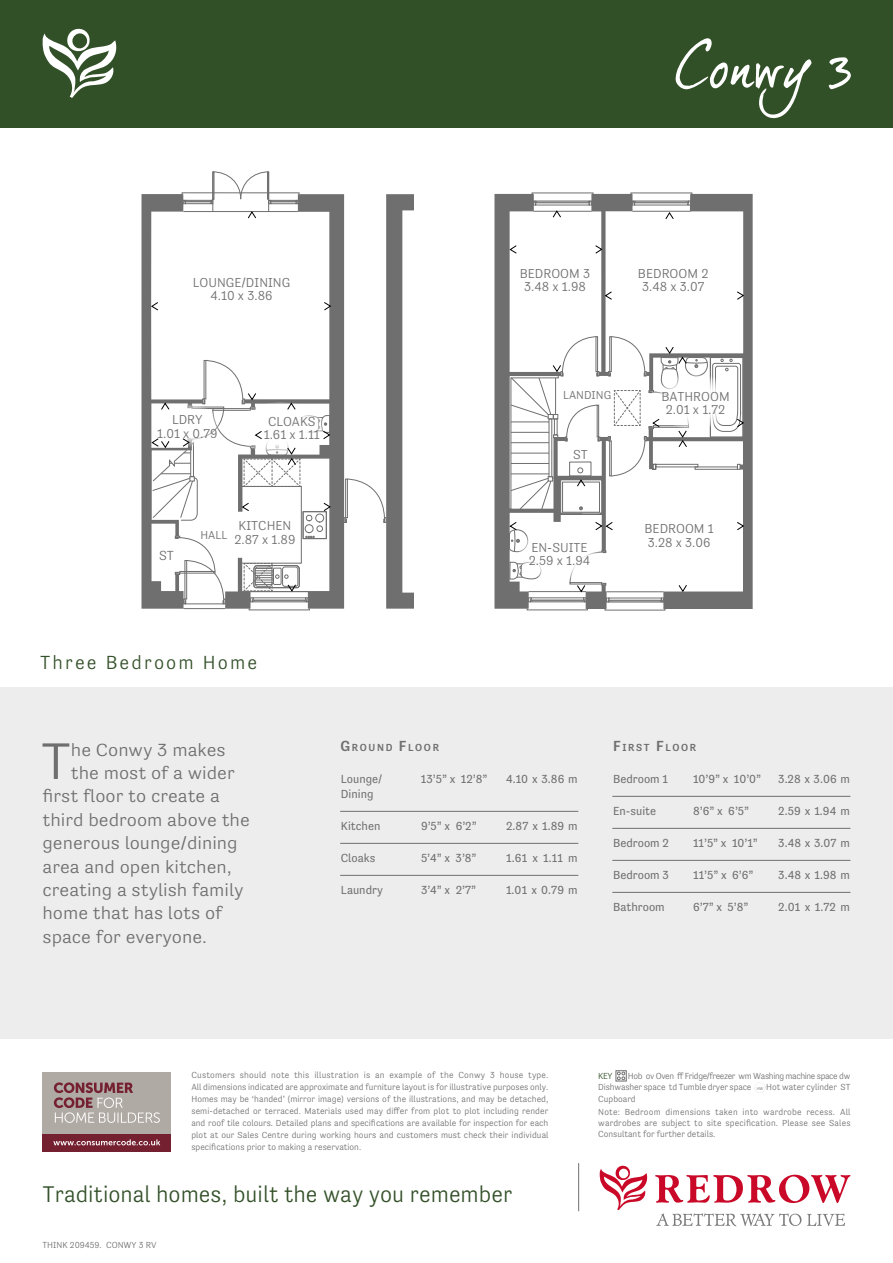
<style>
.page{position:relative;width:893px;height:1263px;background:#fff}
.page>*{position:absolute;margin:0;border:0;box-sizing:border-box;transform-origin:0 0}
.t1{font:60px "Dear Joe 5 CASUAL";letter-spacing:-.04em;color:#fff}
.t2{font:300 52.65px "Tenso";color:#706f6f;scale:1.09 1}
.t3{font:300 23.25px "Tenso";color:#34512a}
.t4{font:300 19.5px "Tenso";letter-spacing:.11em;color:#34512a}
.t5{font:300 18px "Tenso";color:#706f6f;scale:1.09 1}
.t6{font:300 13.5px "Tenso";color:#706f6f}
.t7{font:300 13.35px/13.4px "Tenso";color:#706f6f;text-align:center}
.t8{font:12px "Tenso";color:#706f6f}
.t9{font:300 11.85px "Tenso";color:#706f6f}
.t10{font:500 10.5px "Tenso";letter-spacing:.155em;color:#706f6f}
.t11{font:300 9px/12px "Tenso";color:#706f6f;text-align:justify}
.t12{font:300 9px "Tenso";color:#34512a}
.s1{font-size:15px}
.s2{font-size:4.35px}
</style>
<div class="page">
<div style="left:0;top:687px;width:893px;height:352px;background:#ededed"></div>
<hr style="left:578px;top:1163px;width:1px;height:48px;background:#706f6f">
<svg style="left:655px;top:1175px;width:195px;height:28px"></svg>
<svg style="left:600px;top:1166px;width:48px;height:44px"></svg>
<svg style="left:656px;top:1213px;width:145px;height:13px"></svg>
<svg style="left:807px;top:1213px;width:38px;height:13px"></svg>
<div style="left:616px;top:1070px;width:10px;height:11px;border:1px solid #706f6f"></div>
<svg style="left:617px;top:1072px;width:8px;height:8px"></svg>
<svg style="left:755px;top:1082px;width:10px;height:11px"></svg>
<div style="left:43px;top:1133px;width:128px;height:18px;background:#752031"></div>
<svg style="left:53px;top:1139px;width:107px;height:6px"></svg>
<div style="left:43px;top:1071px;width:128px;height:62px;background:#b0aaa4"></div>
<svg style="left:54px;top:1082px;width:106px;height:41px"></svg>
<div style="left:0;top:0;width:893px;height:128px;background:#325028"></div>
<hr style="left:340px;top:811px;width:238px;height:1px;background:#706f6f">
<hr style="left:340px;top:843px;width:238px;height:1px;background:#706f6f">
<hr style="left:340px;top:875px;width:238px;height:1px;background:#706f6f">
<hr style="left:612px;top:796px;width:238px;height:1px;background:#706f6f">
<hr style="left:612px;top:828px;width:238px;height:1px;background:#706f6f">
<hr style="left:612px;top:860px;width:238px;height:1px;background:#706f6f">
<hr style="left:612px;top:892px;width:238px;height:1px;background:#706f6f">
<svg style="left:43px;top:29px;width:73px;height:69px"></svg>
<svg style="left:494px;top:194px;width:14px;height:415px;background:#757474"></svg>
<div style="left:527px;top:608px;width:60px;height:2px;border:1px solid #706f6f"></div>
<div style="left:249px;top:608px;width:60px;height:2px;border:1px solid #706f6f"></div>
<svg style="left:141px;top:172px;width:273px;height:437px"></svg>
<svg style="left:508px;top:194px;width:245px;height:415px"></svg>
<h3 class="t7" style="left:193px;top:275px;width:99px">LOUNGE/DINING<br>4.10 x 3.86</h3>
<h3 class="t7" style="left:157px;top:413px;width:62px">LDRY<br>1.01 x 0.79</h3>
<h3 class="t7" style="left:264px;top:415px;width:58px">CLOAKS<br>1.61 x 1.11</h3>
<h1 class="t1" style="left:674px;top:30px;width:182px">Conwy 3</h1>
<h3 class="t7" style="left:520px;top:266px;width:72px">BEDROOM 3<br>3.48 x 1.98</h3>
<h3 class="t7" style="left:638px;top:266px;width:72px">BEDROOM 2<br>3.48 x 3.07</h3>
<h3 class="t9" style="left:563px;top:388px;width:50px">LANDING</h3>
<h3 class="t7" style="left:573px;top:448px;width:16px">ST</h3>
<h3 class="t7" style="left:661px;top:389px;width:70px">BATHROOM<br>2.01 x 1.72</h3>
<h3 class="t6" style="left:159px;top:547px;width:16px">ST</h3>
<h3 class="t9" style="left:201px;top:528px;width:28px">HALL</h3>
<h3 class="t7" style="left:234px;top:519px;width:62px">KITCHEN<br>2.87 x 1.89</h3>
<h3 class="t7" style="left:644px;top:522px;width:71px;text-align:left">BEDROOM 1<br>3.28 x 3.06</h3>
<h3 class="t7" style="left:529px;top:541px;width:63px;text-align:left">EN-SUITE<br>2.59 x 1.94</h3>
<h3 class="t4" style="left:40px;top:651px;width:219px">Three Bedroom Home</h3>
<h2 class="t2" style="left:41px;top:731px;width:29px">T</h2>
<h3 class="t5" style="left:71px;top:739px;width:144px">he Conwy 3 makes</h3>
<h3 class="t5" style="left:71px;top:763px;width:152px">the most of a wider</h3>
<h3 class="t5" style="left:43px;top:786px;width:164px">first floor to create a</h3>
<h3 class="t5" style="left:43px;top:809px;width:192px">third bedroom above the</h3>
<h3 class="t5" style="left:43px;top:833px;width:181px">generous lounge/dining</h3>
<h3 class="t5" style="left:43px;top:856px;width:175px">area and open kitchen,</h3>
<h3 class="t5" style="left:43px;top:880px;width:186px">creating a stylish family</h3>
<h3 class="t5" style="left:43px;top:903px;width:167px">home that has lots of</h3>
<h3 class="t5" style="left:43px;top:926px;width:152px">space for everyone.</h3>
<p class="t10" style="left:340px;top:742px;width:100px"><span class="s1">G</span>ROUND <span class="s1">F</span>LOOR</p>
<h3 class="t8" style="left:341px;top:772px;width:43px">Lounge/</h3>
<h3 class="t8" style="left:421px;top:772px;width:68px">13’5” x 12’8”</h3>
<h3 class="t8" style="left:506px;top:772px;width:73px">4.10 x 3.86 m</h3>
<h3 class="t8" style="left:341px;top:787px;width:34px">Dining</h3>
<h3 class="t8" style="left:341px;top:819px;width:41px">Kitchen</h3>
<h3 class="t8" style="left:421px;top:819px;width:57px">9’5” x 6’2”</h3>
<h3 class="t8" style="left:506px;top:819px;width:73px">2.87 x 1.89 m</h3>
<h3 class="t8" style="left:341px;top:851px;width:36px">Cloaks</h3>
<h3 class="t8" style="left:421px;top:851px;width:57px">5’4” x 3’8”</h3>
<h3 class="t8" style="left:506px;top:851px;width:73px">1.61 x 1.11 m</h3>
<h3 class="t8" style="left:341px;top:883px;width:43px">Laundry</h3>
<h3 class="t8" style="left:421px;top:883px;width:56px">3’4” x 2’7”</h3>
<h3 class="t8" style="left:506px;top:883px;width:73px">1.01 x 0.79 m</h3>
<p class="t10" style="left:613px;top:742px;width:85px"><span class="s1">F</span>IRST <span class="s1">F</span>LOOR</p>
<h3 class="t8" style="left:613px;top:772px;width:56px">Bedroom 1</h3>
<h3 class="t8" style="left:693px;top:772px;width:69px">10’9” x 10’0”</h3>
<h3 class="t8" style="left:778px;top:772px;width:73px">3.28 x 3.06 m</h3>
<h3 class="t8" style="left:613px;top:804px;width:45px">En-suite</h3>
<h3 class="t8" style="left:693px;top:804px;width:57px">8’6” x 6’5”</h3>
<h3 class="t8" style="left:778px;top:804px;width:73px">2.59 x 1.94 m</h3>
<h3 class="t8" style="left:613px;top:836px;width:57px">Bedroom 2</h3>
<h3 class="t8" style="left:693px;top:836px;width:66px">11’5” x 10’1”</h3>
<h3 class="t8" style="left:778px;top:836px;width:73px">3.48 x 3.07 m</h3>
<h3 class="t8" style="left:613px;top:868px;width:57px">Bedroom 3</h3>
<h3 class="t8" style="left:693px;top:868px;width:62px">11’5” x 6’6”</h3>
<h3 class="t8" style="left:778px;top:868px;width:73px">3.48 x 1.98 m</h3>
<h3 class="t8" style="left:613px;top:900px;width:53px">Bathroom</h3>
<h3 class="t8" style="left:693px;top:900px;width:57px">6’7” x 5’8”</h3>
<h3 class="t8" style="left:778px;top:900px;width:73px">2.01 x 1.72 m</h3>
<p class="t11" style="left:191px;top:1069px;width:359px">Customers should note this illustration is an example of the Conwy 3 house type.<br>All dimensions indicated are approximate and furniture layout is for illustrative purposes only.<br>Homes may be ‘handed’ (mirror image) versions of the illustrations, and may be detached, semi-detached or terraced. Materials used may differ from plot to plot including render and roof tile colours. Detailed plans and specifications are available for inspection for each plot at our Sales Centre during working hours and customers must check their individual specifications prior to making a reservation.</p>
<p class="t12" style="left:598px;top:1071px;width:16px">KEY</p>
<p class="t11" style="left:598px;top:1070px;width:254px;line-height:11.2px;text-indent:30px">Hob ov Oven ff Fridge/freezer wm Washing machine space dw Dishwasher space td Tumble dryer space <span class="s2">HW</span> Hot water cylinder ST Cupboard</p>
<p class="t11" style="left:598px;top:1106px;width:254px;line-height:11.2px">Note: Bedroom dimensions taken into wardrobe recess. All wardrobes are subject to site specification. Please see Sales Consultant for further details.</p>
<h3 class="t3" style="left:43px;top:1181px;width:471px">Traditional homes, built the way you remember</h3>
<p class="t11" style="left:43px;top:1239px;width:116px">THINK 209459. CONWY 3 RV</p>
</div>
